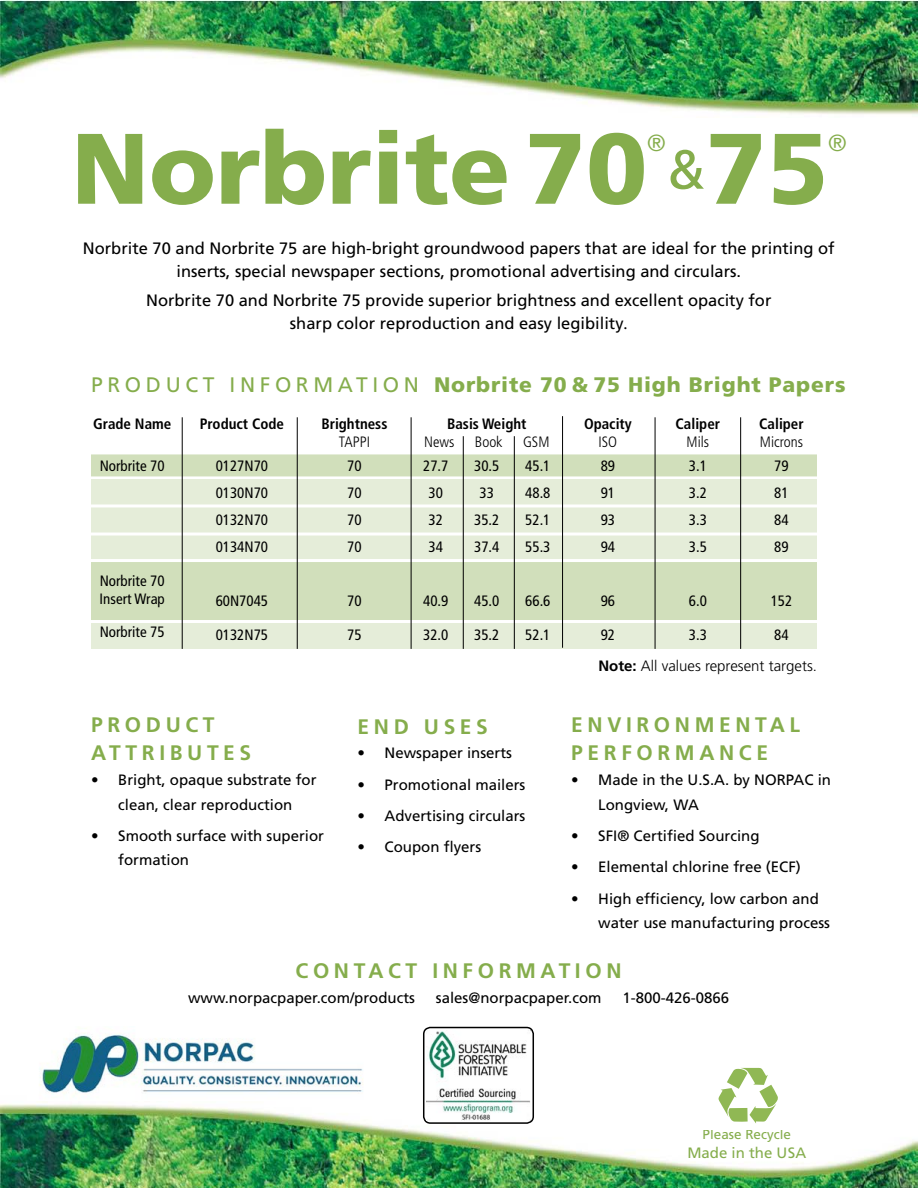
<style>
.page{position:relative;width:918px;height:1188px;background:#fff}
.page>*{position:absolute;margin:0;border:0;box-sizing:border-box;transform-origin:0 0}
.t1{font:900 100.05px "Frutiger";color:#85ad4c}
.t2{font:300 23.25px "Frutiger";color:#85ad4c}
.t3{font:700 21px/28.8px "Frutiger";letter-spacing:.22em;color:#85ad4c}
.t4{font:900 21px "Frutiger";letter-spacing:.04em;color:#85ad4c}
.t5{font:18.45px "Myriad Pro";color:#90b854}
.t6{font:16.5px/22.8px "Frutiger";color:#000;text-align:center}
.t7{font:15px/24.6px "Frutiger";color:#000}
.t8{font:condensed 15px/27px "Frutiger";color:#000;text-align:justify}
.t9{font:700 condensed 15px "Frutiger";color:#000}
.t10{font:300 15px "Frutiger";color:#000}
.t11{font:300 condensed 15px "Frutiger";color:#000}
.t12{font:15px "Frutiger";color:#85ad4c}
.t13{font:13.5px "Frutiger";color:#85ad4c}
.s1{font-weight:400;font-size:55.05px}
.s2{font-family:"Minion Pro";font-size:18px}
.s3{font-weight:400}
.s4{font-weight:700}
</style>
<div class="page">
<img style="left:0;top:0;width:918px;height:115px">
<img style="left:0;top:1104px;width:918px;height:84px">
<div style="left:91px;top:455px;width:725px;height:194px;background:#e5edd9"></div>
<div style="left:91px;top:455px;width:725px;height:24px;background:#d1dfbb"></div>
<div style="left:91px;top:562px;width:725px;height:58px;background:#d1dfbb"></div>
<div style="left:696px;top:1068px;width:102px;height:61px;background:#fff"></div>
<svg style="left:718px;top:1068px;width:60px;height:56px"></svg>
<img style="left:39px;top:1034px;width:324px;height:61px">
<div style="left:423px;top:1027px;width:111px;height:97px;border:2px solid #000;border-radius:7px"></div>
<img style="left:426px;top:1030px;width:105px;height:90px">
<hr style="left:87px;top:476px;width:739px;height:3px;background:#fff">
<hr style="left:87px;top:504px;width:739px;height:3px;background:#fff">
<hr style="left:87px;top:533px;width:739px;height:3px;background:#fff">
<hr style="left:87px;top:559px;width:739px;height:3px;background:#fff">
<hr style="left:87px;top:620px;width:739px;height:3px;background:#fff">
<hr style="left:182px;top:417px;width:1px;height:232px;background:#000">
<hr style="left:463px;top:436px;width:1px;height:213px;background:#000">
<hr style="left:514px;top:436px;width:1px;height:213px;background:#000">
<hr style="left:297px;top:417px;width:1px;height:232px;background:#000">
<hr style="left:411px;top:417px;width:1px;height:232px;background:#000">
<hr style="left:562px;top:416px;width:1px;height:232px;background:#000">
<hr style="left:655px;top:417px;width:1px;height:232px;background:#000">
<hr style="left:740px;top:417px;width:1px;height:232px;background:#000">
<h1 class="t1" style="left:71px;top:108px;width:758px">Norbrite 70 <span class="s1">&amp;</span>75</h1>
<h2 class="t2" style="left:647px;top:130px;width:20px">®</h2>
<h2 class="t2" style="left:828px;top:130px;width:20px">®</h2>
<p class="t6" style="left:83px;top:237px;width:753px">Norbrite 70 and Norbrite 75 are high-bright groundwood papers that are ideal for the printing of inserts, special newspaper sections, promotional advertising and circulars.</p>
<p class="t6" style="left:146px;top:289px;width:627px">Norbrite 70 and Norbrite 75 provide superior brightness and excellent opacity for sharp color reproduction and easy legibility<span class="s2">.</span></p>
<h3 class="t4" style="left:91px;top:372px;width:756px"><span class="s3">P R O D U C T I N F O R M AT I O N</span> Norbrite 70 &amp; 75 High Bright Papers</h3>
<p class="t9" style="left:93px;top:414px;width:80px">Grade Name</p>
<p class="t8" style="left:100px;top:452px;width:66px">Norbrite 70</p>
<p class="t8" style="left:100px;top:572px;width:67px;line-height:18px">Norbrite 70<br>Insert Wrap</p>
<p class="t8" style="left:100px;top:619px;width:66px">Norbrite 75</p>
<p class="t9" style="left:200px;top:414px;width:86px">Product Code</p>
<p class="t8" style="left:216px;top:452px;width:54px">0127N70<br>0130N70<br>0132N70<br>0134N70</p>
<p class="t8" style="left:216px;top:587px;width:54px">60N7045</p>
<p class="t8" style="left:216px;top:621px;width:54px">0132N75</p>
<p class="t9" style="left:321px;top:414px;width:68px">Brightness</p>
<p class="t11" style="left:339px;top:434px;width:33px">TAPPI</p>
<p class="t8" style="left:347px;top:452px;width:16px">70<br>70<br>70<br>70</p>
<p class="t8" style="left:347px;top:587px;width:16px">70</p>
<p class="t8" style="left:347px;top:621px;width:16px">75</p>
<p class="t9" style="left:447px;top:414px;width:81px">Basis Weight</p>
<p class="t9" style="left:676px;top:414px;width:46px">Caliper</p>
<p class="t9" style="left:759px;top:414px;width:46px">Caliper</p>
<p class="t9" style="left:584px;top:414px;width:49px">Opacity</p>
<p class="t11" style="left:599px;top:434px;width:20px">ISO</p>
<p class="t11" style="left:424px;top:434px;width:32px">News</p>
<p class="t11" style="left:475px;top:434px;width:29px">Book</p>
<p class="t11" style="left:523px;top:434px;width:28px">GSM</p>
<p class="t11" style="left:687px;top:434px;width:24px">Mils</p>
<p class="t11" style="left:760px;top:434px;width:45px">Microns</p>
<p class="t8" style="left:689px;top:452px;width:19px">3.1<br>3.2<br>3.3<br>3.5</p>
<p class="t8" style="left:423px;top:452px;width:27px;text-align:center">27.7<br>30<br>32<br>34</p>
<p class="t8" style="left:474px;top:452px;width:27px;text-align:center">30.5<br>33<br>35.2<br>37.4</p>
<p class="t8" style="left:601px;top:452px;width:16px">89<br>91<br>93<br>94</p>
<p class="t8" style="left:774px;top:452px;width:16px">79<br>81<br>84<br>89</p>
<p class="t8" style="left:525px;top:452px;width:27px">45.1<br>48.8<br>52.1<br>55.3</p>
<p class="t8" style="left:423px;top:587px;width:27px">40.9</p>
<p class="t8" style="left:423px;top:621px;width:27px">32.0</p>
<p class="t8" style="left:474px;top:587px;width:27px">45.0</p>
<p class="t8" style="left:474px;top:621px;width:27px">35.2</p>
<p class="t8" style="left:525px;top:587px;width:27px">66.6</p>
<p class="t8" style="left:525px;top:621px;width:27px">52.1</p>
<p class="t8" style="left:601px;top:587px;width:16px">96</p>
<p class="t8" style="left:601px;top:621px;width:16px">92</p>
<p class="t8" style="left:689px;top:587px;width:19px">6.0</p>
<p class="t8" style="left:689px;top:621px;width:19px">3.3</p>
<p class="t8" style="left:771px;top:587px;width:23px">152</p>
<p class="t8" style="left:774px;top:621px;width:16px">84</p>
<p class="t10" style="left:598px;top:657px;width:220px"><span class="s4">Note:</span> All values represent targets.</p>
<h3 class="t3" style="left:91px;top:710px;width:162px">PRODUCT<br>ATTRIBUTES</h3>
<p class="t7" style="left:91px;top:767px;width:227px;text-align:center">• Bright, opaque substrate for clean, clear reproduction</p>
<p class="t7" style="left:118px;top:823px;width:207px;text-indent:-27px">• Smooth surface with superior formation</p>
<h3 class="t3" style="left:358px;top:712px;width:132px">END USES</h3>
<p class="t7" style="left:358px;top:741px;width:156px">• Newspaper inserts</p>
<p class="t7" style="left:358px;top:772px;width:169px">• Promotional mailers</p>
<p class="t7" style="left:358px;top:804px;width:169px">• Advertising circulars</p>
<p class="t7" style="left:358px;top:835px;width:125px">• Coupon flyers</p>
<h3 class="t3" style="left:571px;top:710px;width:230px">ENVIRONMENTAL<br>PERFORMANCE</h3>
<p class="t7" style="left:598px;top:767px;width:234px;text-indent:-27px">• Made in the U.S.A. by NORPAC in<br>Longview, WA</p>
<p class="t7" style="left:571px;top:823px;width:190px">• SFI® Certified Sourcing</p>
<p class="t7" style="left:571px;top:855px;width:231px">• Elemental chlorine free (ECF)</p>
<p class="t7" style="left:598px;top:886px;width:233px;text-indent:-27px">• High efficiency, low carbon and water use manufacturing process</p>
<h3 class="t3" style="left:296px;top:957px;width:327px">CONTACT INFORMATION</h3>
<p class="t7" style="left:188px;top:985px;width:228px">www.norpacpaper.com/products</p>
<p class="t7" style="left:436px;top:985px;width:167px">sales@norpacpaper.com</p>
<p class="t7" style="left:622px;top:985px;width:108px">1-800-426-0866</p>
<p class="t13" style="left:703px;top:1126px;width:90px">Please Recycle</p>
<p class="t12" style="left:687px;top:1143px;width:120px">Made in the USA</p>
<p class="t5" style="left:656px;top:1132px;width:185px">Please Recycle Contents</p>
</div>
